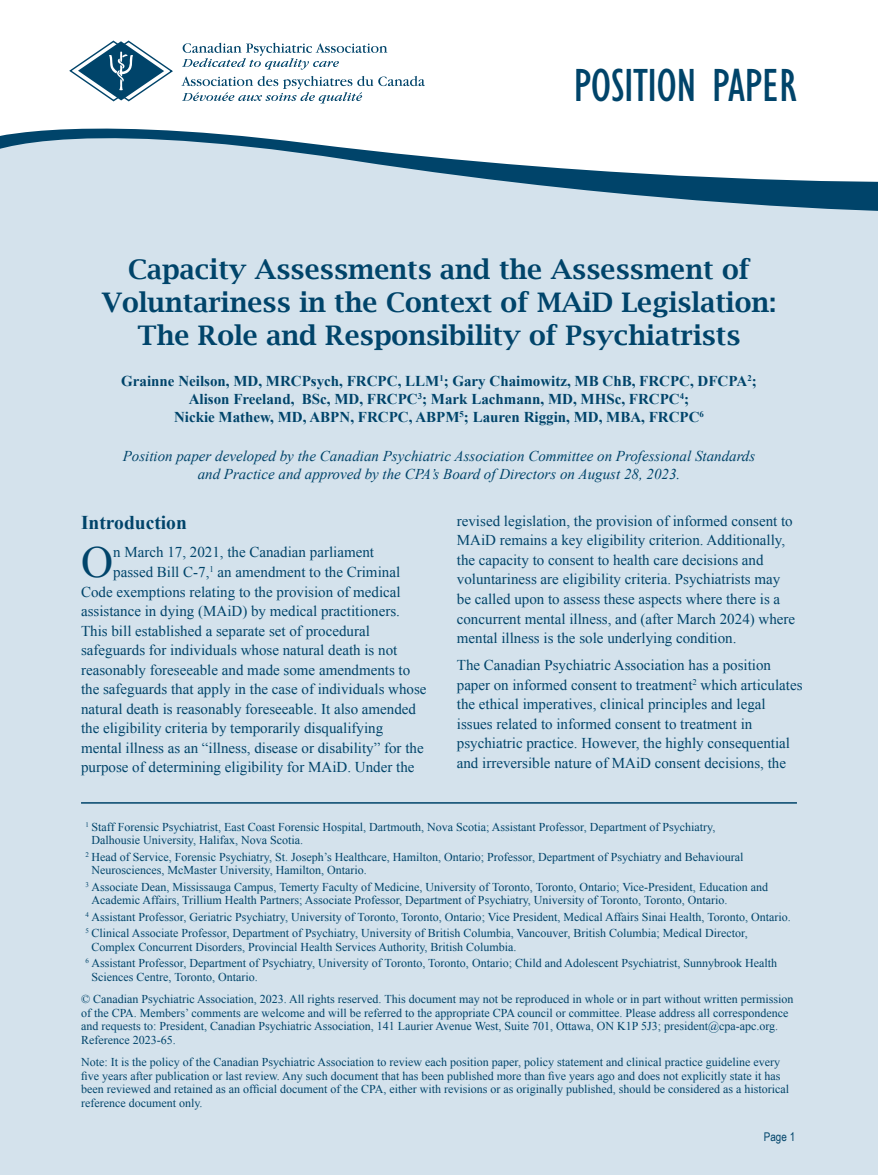
<style>
.page{position:relative;width:878px;height:1175px;background:#fff}
.page>*{position:absolute;margin:0;border:0;box-sizing:border-box;transform-origin:0 0}
.t1{font:condensed 48px "Gill Sans Std";letter-spacing:-.01em;color:#00446a}
.t2{font:44.4px "Times New Roman";color:#00446a}
.t3{font:600 27px/33px "Lucida Bright";color:#00446a;text-align:center}
.t4{font:700 19.5px "Times New Roman";color:#00446a}
.t5{font:15px/19.5px "Times New Roman";color:#00446a}
.t6{font:700 15px/18px "Times New Roman";color:#00446a;text-align:center}
.t7{font:italic 15px/18px "Times New Roman";color:#00446a;text-align:center}
.t8{font:12px/13.5px "Times New Roman";color:#00446a}
.t9{font:12px "Arial Narrow";color:#00446a}
</style>
<div class="page">
<svg style="left:69px;top:41px;width:104px;height:61px"></svg>
<svg style="left:181px;top:76px;width:244px;height:27px"></svg>
<svg style="left:182px;top:43px;width:205px;height:27px"></svg>
<div style="left:0;top:128px;width:878px;height:1046px;background:#d4e2ec"></div>
<hr style="left:81px;top:802px;width:715px;height:1px;background:#00446a">
<h1 class="t1" style="left:573px;top:59px;width:225px">POSITION PAPER</h1>
<h3 class="t3" style="left:102px;top:252px;width:676px">Capacity Assessments and the Assessment of<br>Voluntariness in the Context of MAiD Legislation:<br>The Role and Responsibility of Psychiatrists</h3>
<p class="t6" style="left:121px;top:371px;width:637px">Grainne Neilson, MD, MRCPsych, FRCPC, LLM<sup>1</sup>; Gary Chaimowitz, MB ChB, FRCPC, DFCPA<sup>2</sup>;<br>Alison Freeland, BSc, MD, FRCPC<sup>3</sup>; Mark Lachmann, MD, MHSc, FRCPC<sup>4</sup>;<br>Nickie Mathew, MD, ABPN, FRCPC, ABPM<sup>5</sup>; Lauren Riggin, MD, MBA, FRCPC<sup>6</sup></p>
<p class="t7" style="left:123px;top:447px;width:634px">Position paper developed by the Canadian Psychiatric Association Committee on Professional Standards and Practice and approved by the CPA’s Board of Directors on August 28, 2023.</p>
<h3 class="t4" style="left:81px;top:508px;width:107px">Introduction</h3>
<h2 class="t2" style="left:81px;top:532px;width:34px">O</h2>
<p class="t5" style="left:113px;top:542px;width:262px">n March 17, 2021, the Canadian parliament</p>
<p class="t5" style="left:457px;top:511px;width:340px">revised legislation, the provision of informed consent to MAiD remains a key eligibility criterion. Additionally, the capacity to consent to health care decisions and voluntariness are eligibility criteria. Psychiatrists may be called upon to assess these aspects where there is a concurrent mental illness, and (after March 2024) where mental illness is the sole underlying condition.</p>
<p class="t5" style="left:457px;top:655px;width:347px">The Canadian Psychiatric Association has a position paper on informed consent to treatment<sup>2</sup> which articulates the ethical imperatives, clinical principles and legal issues related to informed consent to treatment in psychiatric practice. However, the highly consequential and irreversible nature of MAiD consent decisions, the</p>
<p class="t5" style="left:113px;top:562px;width:288px">passed Bill C-7,<sup>1</sup> an amendment to the Criminal</p>
<p class="t5" style="left:81px;top:581px;width:321px">Code exemptions relating to the provision of medical</p>
<p class="t5" style="left:81px;top:601px;width:320px">assistance in dying (MAiD) by medical practitioners.</p>
<p class="t5" style="left:81px;top:620px;width:290px">This bill established a separate set of procedural</p>
<p class="t5" style="left:81px;top:640px;width:318px">safeguards for individuals whose natural death is not</p>
<p class="t5" style="left:81px;top:659px;width:331px">reasonably foreseeable and made some amendments to</p>
<p class="t5" style="left:81px;top:679px;width:347px">the safeguards that apply in the case of individuals whose</p>
<p class="t5" style="left:81px;top:698px;width:336px">natural death is reasonably foreseeable. It also amended</p>
<p class="t5" style="left:81px;top:718px;width:304px">the eligibility criteria by temporarily disqualifying</p>
<p class="t5" style="left:81px;top:737px;width:344px">mental illness as an “illness, disease or disability” for the</p>
<p class="t5" style="left:81px;top:757px;width:335px">purpose of determining eligibility for MAiD. Under the</p>
<p class="t8" style="left:91px;top:819px;width:625px;text-indent:-6px"><sup>1</sup> Staff Forensic Psychiatrist, East Coast Forensic Hospital, Dartmouth, Nova Scotia; Assistant Professor, Department of Psychiatry,<br>Dalhousie University, Halifax, Nova Scotia.</p>
<p class="t8" style="left:91px;top:849px;width:653px;text-indent:-6px"><sup>2</sup> Head of Service, Forensic Psychiatry, St. Joseph’s Healthcare, Hamilton, Ontario; Professor, Department of Psychiatry and Behavioural<br>Neurosciences, McMaster University, Hamilton, Ontario.</p>
<p class="t8" style="left:91px;top:879px;width:678px;text-indent:-6px"><sup>3</sup> Associate Dean, Mississauga Campus, Temerty Faculty of Medicine, University of Toronto, Toronto, Ontario; Vice-President, Education and<br>Academic Affairs, Trillium Health Partners; Associate Professor, Department of Psychiatry, University of Toronto, Toronto, Ontario.</p>
<p class="t8" style="left:86px;top:908px;width:706px;line-height:16.5px"><sup>4</sup> Assistant Professor, Geriatric Psychiatry, University of Toronto, Toronto, Ontario; Vice President, Medical Affairs Sinai Health, Toronto, Ontario.<br><sup>5</sup> Clinical Associate Professor, Department of Psychiatry, University of British Columbia, Vancouver, British Columbia; Medical Director,</p>
<p class="t8" style="left:86px;top:938px;width:693px;line-height:16.5px;text-indent:6px">Complex Concurrent Disorders, Provincial Health Services Authority, British Columbia.<br><sup>6</sup> Assistant Professor, Department of Psychiatry, University of Toronto, Toronto, Ontario; Child and Adolescent Psychiatrist, Sunnybrook Health</p>
<p class="t8" style="left:81px;top:965px;width:714px;line-height:22.5px;text-indent:10px">Sciences Centre, Toronto, Ontario.<br>© Canadian Psychiatric Association, 2023. All rights reserved. This document may not be reproduced in whole or in part without written permission</p>
<p class="t8" style="left:81px;top:1005px;width:709px">of the CPA. Members’ comments are welcome and will be referred to the appropriate CPA council or committee. Please address all correspondence and requests to: President, Canadian Psychiatric Association, 141 Laurier Avenue West, Suite 701, Ottawa, ON K1P 5J3; president@cpa-apc.org.<br>Reference 2023-65.</p>
<p class="t8" style="left:81px;top:1055px;width:709px">Note: It is the policy of the Canadian Psychiatric Association to review each position paper, policy statement and clinical practice guideline every five years after publication or last review. Any such document that has been published more than five years ago and does not explicitly state it has been reviewed and retained as an official document of the CPA, either with revisions or as originally published, should be considered as a historical reference document only.</p>
<p class="t9" style="left:764px;top:1127px;width:33px">Page 1</p>
</div>
